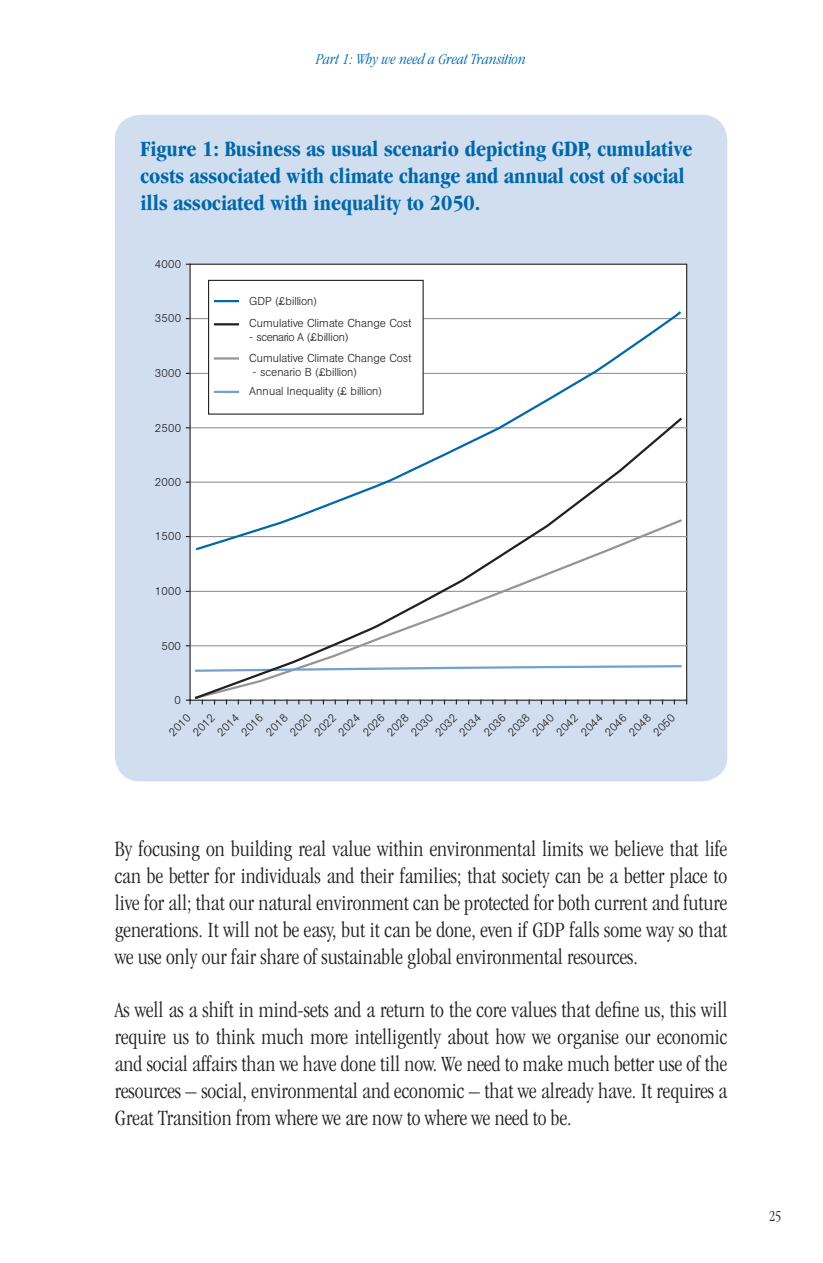
<style>
.page{position:relative;width:823px;height:1263px;background:#fff}
.page>*{position:absolute;margin:0;border:0;box-sizing:border-box;transform-origin:0 0}
.t1{font:300 condensed 22.5px/27px "Garamond";color:#231f20;text-align:justify}
.Figure_header{font:700 condensed 22.5px/27px "Garamond";color:#0068a9}
.Box_text{font:italic 300 condensed 15.75px "Garamond";color:#0068a9}
.t2{font:300 condensed 15.75px "Garamond";color:#231f20}
.t3{font:300 11.47px/22.3px "AG Book BQ";color:#231f20}
</style>
<div class="page">
<div style="left:115px;top:115px;width:612px;height:666px;background:#d0deef;border-radius:26px"></div>
<div style="left:190px;top:264px;width:496px;height:436px;background:#fff"></div>
<hr style="left:190px;top:645px;width:496px;height:1px;background:#939598">
<hr style="left:190px;top:591px;width:496px;height:1px;background:#939598">
<hr style="left:190px;top:536px;width:496px;height:1px;background:#939598">
<hr style="left:190px;top:482px;width:496px;height:1px;background:#939598">
<hr style="left:190px;top:427px;width:496px;height:1px;background:#939598">
<hr style="left:190px;top:373px;width:496px;height:1px;background:#939598">
<hr style="left:190px;top:318px;width:496px;height:1px;background:#939598">
<div style="left:208px;top:280px;width:216px;height:135px;background:#fff;border:1px solid #231f20"></div>
<hr style="left:215px;top:300px;width:23px;height:2px;background:#0068a9">
<svg style="left:194px;top:309px;width:490px;height:107px"></svg>
<svg style="left:193px;top:416px;width:491px;height:285px"></svg>
<p class="Box_text" style="left:316px;top:50px;width:211px">Part 1: Why we need a Great Transition</p>
<p class="Figure_header" style="left:140px;top:135px;width:554px">Figure 1: Business as usual scenario depicting GDP, cumulative costs associated with climate change and annual cost of social ills associated with inequality to 2050.</p>
<p class="t3" style="left:155px;top:253px;width:28px">4000</p>
<p class="t3" style="left:155px;top:307px;width:28px">3500</p>
<p class="t3" style="left:155px;top:362px;width:28px">3000</p>
<p class="t3" style="left:155px;top:417px;width:28px">2500</p>
<p class="t3" style="left:155px;top:471px;width:28px">2000</p>
<p class="t3" style="left:155px;top:525px;width:28px">1500</p>
<p class="t3" style="left:155px;top:580px;width:28px">1000</p>
<p class="t3" style="left:161px;top:635px;width:21px">500</p>
<p class="t3" style="left:174px;top:689px;width:8px">0</p>
<p class="t3" style="left:249px;top:290px;width:164px">GDP (£billion)<br>Cumulative Climate Change Cost</p>
<p class="t3" style="left:249px;top:326px;width:164px;line-height:21.2px">- scenario A (£billion)<br>Cumulative Climate Change Cost</p>
<p class="t3" style="left:249px;top:362px;width:134px;line-height:19.8px">- scenario B (£billion)<br>Annual Inequality (£ billion)</p>
<p class="t3" style="left:163px;top:726px;width:27px;rotate:-45deg">2010</p>
<p class="t3" style="left:187px;top:726px;width:27px;rotate:-45deg">2012</p>
<p class="t3" style="left:211px;top:726px;width:27px;rotate:-45deg">2014</p>
<p class="t3" style="left:235px;top:726px;width:27px;rotate:-45deg">2016</p>
<p class="t3" style="left:260px;top:726px;width:27px;rotate:-45deg">2018</p>
<p class="t3" style="left:284px;top:726px;width:27px;rotate:-45deg">2020</p>
<p class="t3" style="left:308px;top:726px;width:27px;rotate:-45deg">2022</p>
<p class="t3" style="left:332px;top:726px;width:27px;rotate:-45deg">2024</p>
<p class="t3" style="left:357px;top:726px;width:27px;rotate:-45deg">2026</p>
<p class="t3" style="left:381px;top:726px;width:27px;rotate:-45deg">2028</p>
<p class="t3" style="left:405px;top:726px;width:27px;rotate:-45deg">2030</p>
<p class="t3" style="left:429px;top:726px;width:27px;rotate:-45deg">2032</p>
<p class="t3" style="left:453px;top:726px;width:27px;rotate:-45deg">2034</p>
<p class="t3" style="left:478px;top:726px;width:27px;rotate:-45deg">2036</p>
<p class="t3" style="left:502px;top:726px;width:27px;rotate:-45deg">2038</p>
<p class="t3" style="left:526px;top:726px;width:27px;rotate:-45deg">2040</p>
<p class="t3" style="left:550px;top:726px;width:27px;rotate:-45deg">2042</p>
<p class="t3" style="left:575px;top:726px;width:27px;rotate:-45deg">2044</p>
<p class="t3" style="left:599px;top:726px;width:27px;rotate:-45deg">2046</p>
<p class="t3" style="left:623px;top:726px;width:27px;rotate:-45deg">2048</p>
<p class="t3" style="left:647px;top:726px;width:27px;rotate:-45deg">2050</p>
<p class="t1" style="left:115px;top:835px;width:614px">By focusing on building real value within environmental limits we believe that life can be better for individuals and their families; that society can be a better place to live for all; that our natural environment can be protected for both current and future generations. It will not be easy, but it can be done, even if GDP falls some way so that we use only our fair share of sustainable global environmental resources.</p>
<p class="t1" style="left:115px;top:996px;width:614px">As well as a shift in mind-sets and a return to the core values that define us, this will require us to think much more intelligently about how we organise our economic and social affairs than we have done till now. We need to make much better use of the resources – social, environmental and economic – that we already have. It requires a Great Transition from where we are now to where we need to be.</p>
<p class="t2" style="left:769px;top:1208px;width:14px">25</p>
</div>
